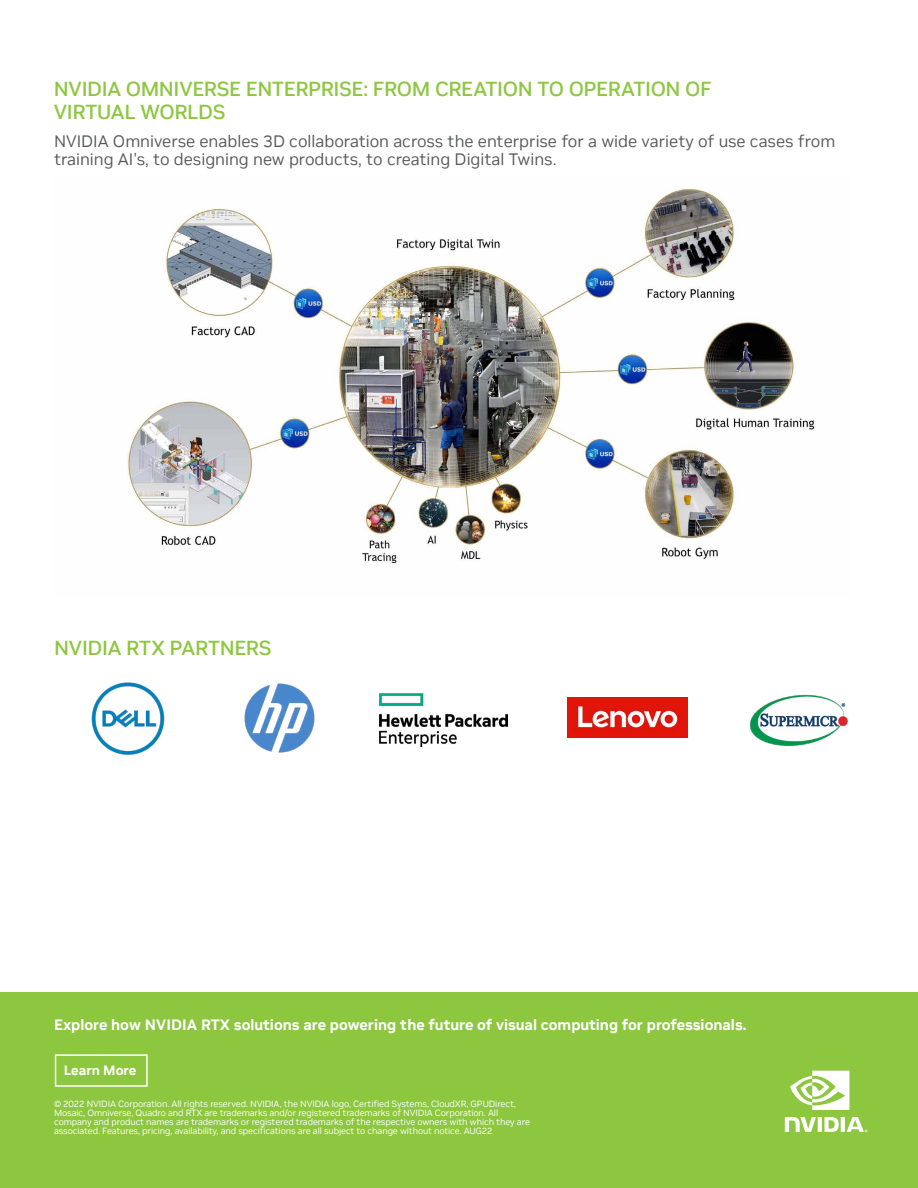
<style>
.page{position:relative;width:918px;height:1188px;background:#fff}
.page>*{position:absolute;margin:0;border:0;box-sizing:border-box;transform-origin:0 0}
.t1{font:500 20.25px/22.5px "NVIDIA Sans";letter-spacing:-.015em;color:#8dc63f}
.t2{font:16.5px/18px "NVIDIA Sans";color:#58595b}
.t3{font:700 15px "NVIDIA Sans";color:#fff}
.t4{font:700 13.5px "NVIDIA Sans";color:#fff}
.t5{font:9px/9px "NVIDIA Sans";letter-spacing:-.01em;color:#fff}
</style>
<div class="page">
<img style="left:244px;top:683px;width:71px;height:70px">
<img style="left:567px;top:697px;width:121px;height:40px">
<img style="left:91px;top:682px;width:74px;height:72px">
<img style="left:379px;top:693px;width:128px;height:54px">
<img style="left:749px;top:694px;width:99px;height:52px">
<div style="left:0;top:992px;width:918px;height:196px;background:#8dc63f"></div>
<svg style="left:785px;top:1117px;width:82px;height:15px"></svg>
<svg style="left:790px;top:1071px;width:59px;height:39px"></svg>
<img style="left:128px;top:188px;width:687px;height:375px">
<div style="left:55px;top:1054px;width:93px;height:33px;border:2px solid #fff"></div>
<h1 class="t1" style="left:54px;top:78px;width:660px">NVIDIA OMNIVERSE ENTERPRISE: FROM CREATION TO OPERATION OF<br>VIRTUAL WORLDS</h1>
<h2 class="t2" style="left:54px;top:132px;width:783px">NVIDIA Omniverse enables 3D collaboration across the enterprise for a wide variety of use cases from training AI's, to designing new products, to creating Digital Twins.</h2>
<h1 class="t1" style="left:54px;top:637px;width:219px">NVIDIA RTX PARTNERS</h1>
<h3 class="t3" style="left:54px;top:1015px;width:694px">Explore how NVIDIA RTX solutions are powering the future of visual computing for professionals.</h3>
<h3 class="t4" style="left:64px;top:1062px;width:74px">Learn More</h3>
<p class="t5" style="left:54px;top:1099px;width:477px">© 2022 NVIDIA Corporation. All rights reserved. NVIDIA, the NVIDIA logo, Certified Systems, CloudXR, GPUDirect, Mosaic, Omniverse, Quadro and RTX are trademarks and/or registered trademarks of NVIDIA Corporation. All company and product names are trademarks or registered trademarks of the respective owners with which they are associated. Features, pricing, availability, and specifications are all subject to change without notice. AUG22</p>
</div>
